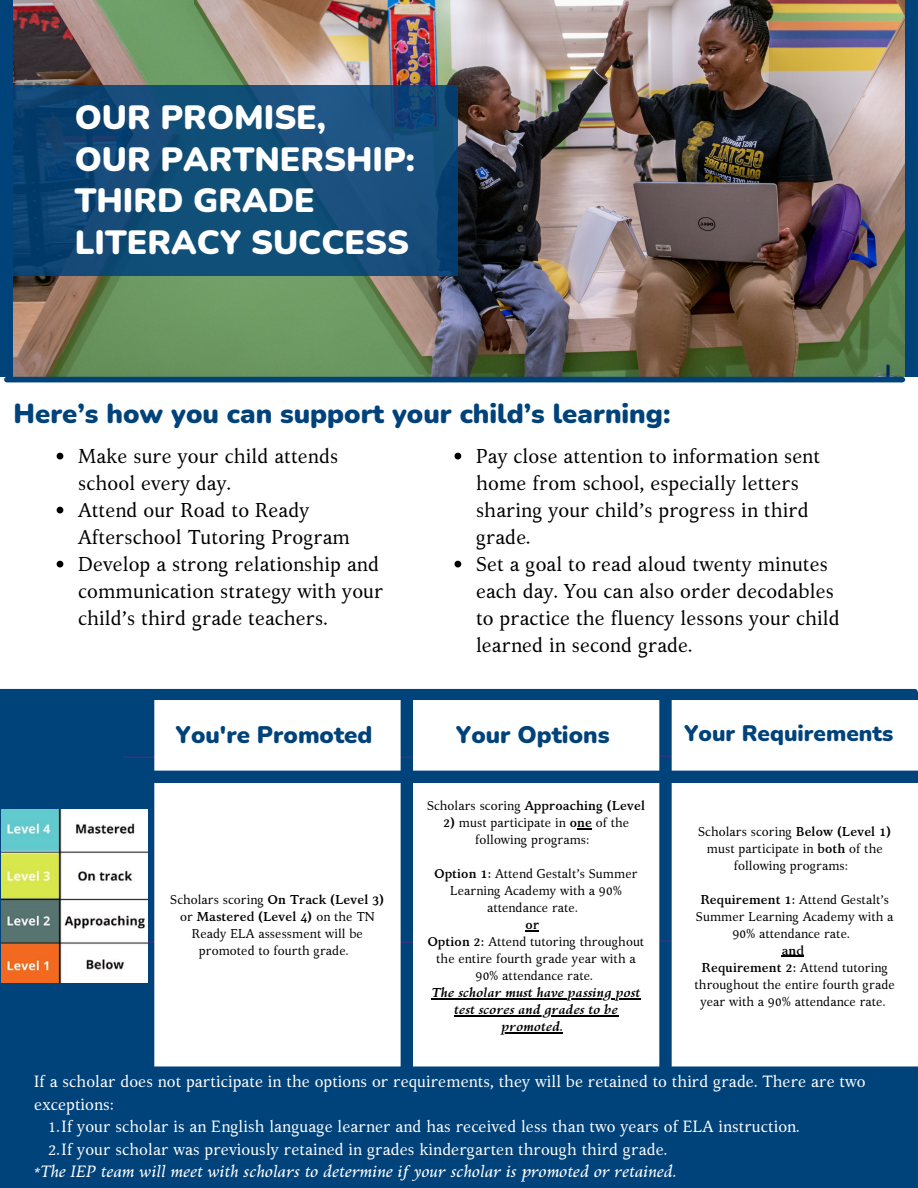
<style>
.page{position:relative;width:918px;height:1188px;background:#00427a}
.page>*{position:absolute;margin:0;border:0;box-sizing:border-box;transform-origin:0 0}
.t1{font:900 33.6px/41.7px "Nunito";color:#fff}
.t2{font:900 27.45px "Nunito";color:#00427a}
.t3{font:900 24px "Nunito";color:#00427a}
.t4{font:900 22.5px "Nunito";color:#00427a}
.t5{font:19.95px/27px "Kelvinch";color:#000}
.t6{font:16.2px/22.5px "Kelvinch";color:#fff}
.t7{font:italic 16.2px "Kelvinch";color:#fff}
.t8{font:12.75px/17px "Kelvinch";color:#000;text-align:center}
.t9{font:italic 700 12.75px/17px "Kelvinch";color:#000;text-align:center}
.t10{font:700 12.75px "Kelvinch";color:#000}
.s1{font-weight:700}
.s2{font-weight:400}
</style>
<div class="page">
<img style="left:14px;top:0;width:891px;height:377px">
<div style="left:0;top:377px;width:918px;height:315px;background:#fff"></div>
<hr style="left:124px;top:757px;width:301px;height:1px;background:#4a2f85">
<hr style="left:124px;top:942px;width:301px;height:1px;background:#4a2f85">
<svg style="left:13px;top:85px;width:445px;height:190px;fill:#104f77"></svg>
<div style="left:7px;top:377px;width:895px;height:5px;background:#00427a"></div>
<div style="left:0;top:689px;width:915px;height:6px;background:#00427a"></div>
<svg style="left:154px;top:700px;width:764px;height:366px;background:#eef2f5"></svg>
<svg style="left:577px;top:828px;width:15px;height:1px"></svg>
<svg style="left:526px;top:930px;width:13px;height:1px"></svg>
<hr style="left:432px;top:998px;width:209px;height:1px;background:#000">
<hr style="left:454px;top:1015px;width:164px;height:1px;background:#000">
<hr style="left:502px;top:1032px;width:61px;height:1px;background:#000">
<svg style="left:782px;top:956px;width:22px;height:1px"></svg>
<img style="left:2px;top:809px;width:146px;height:173px">
<svg style="left:57px;top:453px;width:6px;height:6px"></svg>
<svg style="left:57px;top:507px;width:6px;height:6px"></svg>
<svg style="left:57px;top:561px;width:6px;height:6px"></svg>
<svg style="left:455px;top:453px;width:6px;height:6px"></svg>
<svg style="left:455px;top:561px;width:6px;height:6px"></svg>
<h1 class="t1" style="left:75px;top:97px;width:342px">OUR PROMISE,<br>OUR PARTNERSHIP:<br>THIRD GRADE<br>LITERACY SUCCESS</h1>
<h2 class="t2" style="left:14px;top:395px;width:658px">Here’s how you can support your child’s learning:</h2>
<h3 class="t5" style="left:78px;top:442px;width:307px">Make sure your child attends school every day.<br>Attend our Road to Ready<br>Afterschool Tutoring Program<br>Develop a strong relationship and communication strategy with your child’s third grade teachers.</h3>
<p class="t5" style="left:476px;top:442px;width:365px">Pay close attention to information sent home from school, especially letters sharing your child’s progress in third grade.<br>Set a goal to read aloud twenty minutes each day. You can also order decodables to practice the fluency lessons your child learned in second grade.</p>
<h3 class="t3" style="left:176px;top:719px;width:198px">You're Promoted</h3>
<h3 class="t3" style="left:456px;top:719px;width:155px">Your Options</h3>
<h3 class="t4" style="left:684px;top:718px;width:211px">Your Requirements</h3>
<p class="t8" style="left:170px;top:891px;width:216px">Scholars scoring <span class="s1">On Track (Level 3) </span>or <span class="s1">Mastered (Level 4)</span> on the TN<br>Ready ELA assessment will be promoted to fourth grade.</p>
<p class="t10" style="left:427px;top:797px;width:220px"><span class="s2">Scholars scoring</span> Approaching (Level</p>
<p class="t8" style="left:443px;top:814px;width:188px"><span class="s1">2)</span> must participate in <span class="s1">one</span> of the following programs:</p>
<p class="t8" style="left:434px;top:865px;width:205px"><span class="s1">Option 1:</span> Attend Gestalt’s Summer<br>Learning Academy with a 90% attendance rate.</p>
<p class="t8" style="left:428px;top:916px;width:218px"><span class="s1">or<br>Option 2:</span> Attend tutoring throughout the entire fourth grade year with a<br>90% attendance rate.</p>
<p class="t9" style="left:432px;top:984px;width:210px">The scholar must have passing post test scores and grades to be promoted.</p>
<p class="t8" style="left:698px;top:823px;width:195px">Scholars scoring <span class="s1">Below (Level 1) </span>must participate in <span class="s1">both</span> of the following programs:</p>
<p class="t8" style="left:696px;top:891px;width:199px"><span class="s1">Requirement 1:</span> Attend Gestalt’s<br>Summer Learning Academy with a<br>90% attendance rate.</p>
<p class="t8" style="left:695px;top:942px;width:202px"><span class="s1">and<br>Requirement 2:</span> Attend tutoring throughout the entire fourth grade year with a 90% attendance rate.</p>
<p class="t6" style="left:34px;top:1070px;width:833px">If a scholar does not participate in the options or requirements, they will be retained to third grade. There are two exceptions:</p>
<p class="t6" style="left:48px;top:1115px;width:753px">1.If your scholar is an English language learner and has received less than two years of ELA instruction.<br>2.If your scholar was previously retained in grades kindergarten through third grade.</p>
<p class="t7" style="left:34px;top:1161px;width:644px">*The IEP team will meet with scholars to determine if your scholar is promoted or retained.</p>
</div>
